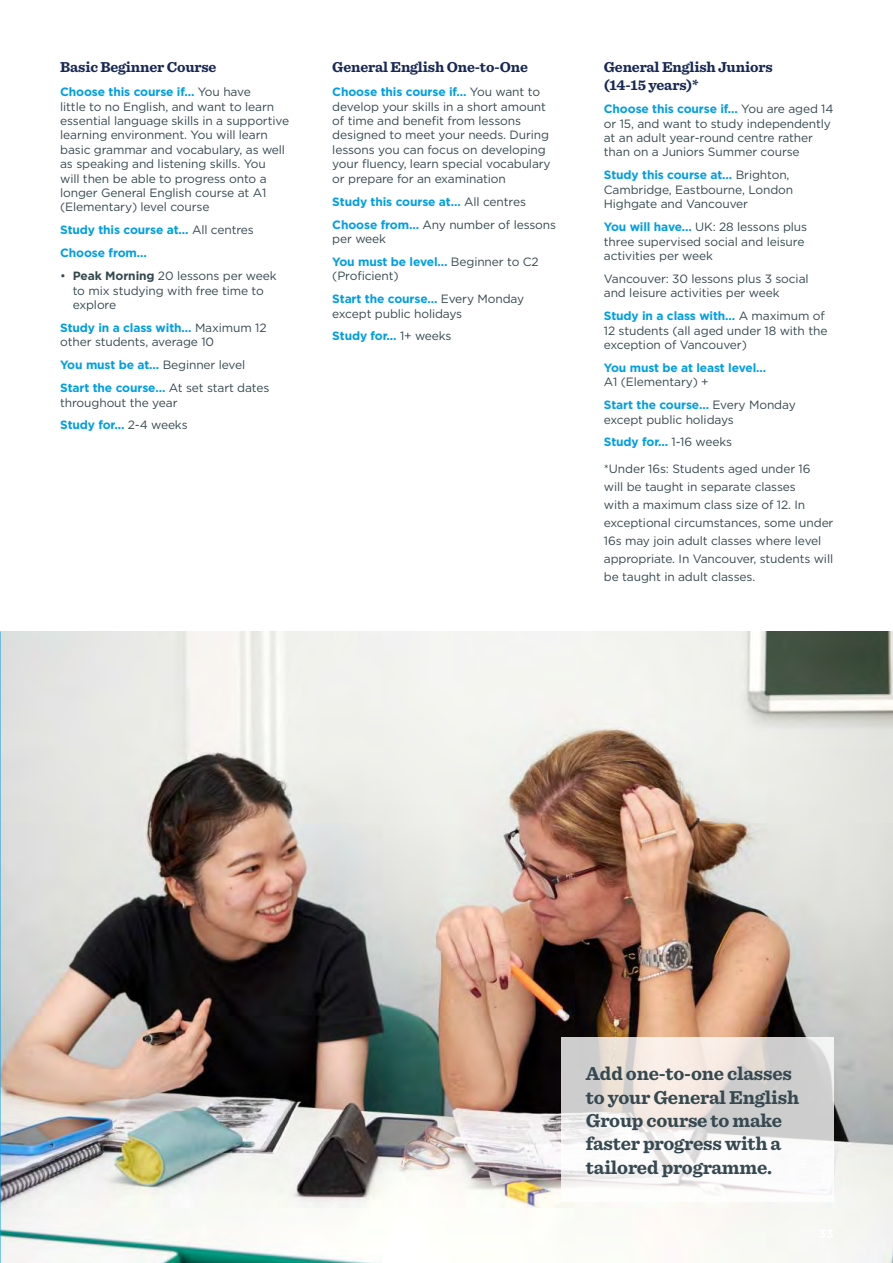
<style>
.page{position:relative;width:893px;height:1263px;background:#fff}
.page>*{position:absolute;margin:0;border:0;box-sizing:border-box;transform-origin:0 0}
.t1{font:700 19.5px/23.4px "Sentinel";letter-spacing:-.01em;color:#364950}
.t2{font:700 15px/18px "Sentinel";letter-spacing:-.01em;color:#182854}
.t3{font:12px/14.4px "Gotham";letter-spacing:-.01em;color:#364950}
.t4{font:700 12px/23px "Gotham";letter-spacing:-.01em;color:#009ee3}
.s1{font-weight:700;color:#009ee3}
.s2{font-weight:400;color:#364950}
.s3{font-weight:700}
</style>
<div class="page">
<img style="left:0;top:631px;width:893px;height:632px">
<svg style="left:561px;top:1037px;width:272px;height:164px"></svg>
<p class="t2" style="left:60px;top:58px;width:158px">Basic Beginner Course</p>
<p class="t2" style="left:332px;top:58px;width:197px">General English One-to-One</p>
<p class="t3" style="left:60px;top:85px;width:230px"><span class="s1">Choose this course if…</span> You have<br>little to no English, and want to learn essential language skills in a supportive learning environment. You will learn basic grammar and vocabulary, as well as speaking and listening skills. You<br>will then be able to progress onto a longer General English course at A1 (Elementary) level course</p>
<p class="t4" style="left:60px;top:219px;width:195px">Study this course at… <span class="s2">All centres<br></span>Choose from…</p>
<p class="t3" style="left:73px;top:269px;width:205px;text-indent:-13px">• <span class="s3">Peak Morning</span> 20 lessons per week to mix studying with free time to explore</p>
<p class="t3" style="left:60px;top:321px;width:208px"><span class="s1">Study in a class with…</span> Maximum 12 other students, average 10</p>
<p class="t3" style="left:60px;top:354px;width:211px;line-height:23px"><span class="s1">You must be at…</span> Beginner level<br><span class="s1">Start the course…</span> At set start dates</p>
<p class="t3" style="left:60px;top:391px;width:129px;line-height:23px">throughout the year<br><span class="s1">Study for...</span> 2-4 weeks</p>
<p class="t3" style="left:332px;top:85px;width:220px"><span class="s1">Choose this course if…</span> You want to develop your skills in a short amount of time and benefit from lessons designed to meet your needs. During lessons you can focus on developing your fluency, learn special vocabulary or prepare for an examination</p>
<p class="t4" style="left:332px;top:191px;width:225px">Study this course at… <span class="s2">All centres<br></span>Choose from… <span class="s2">Any number of lessons</span></p>
<p class="t3" style="left:332px;top:227px;width:208px;line-height:23px">per week<br><span class="s1">You must be level…</span> Beginner to C2</p>
<p class="t3" style="left:332px;top:265px;width:193px;line-height:23px">(Proficient)<br><span class="s1">Start the course…</span> Every Monday</p>
<p class="t3" style="left:332px;top:302px;width:131px;line-height:23px">except public holidays<br><span class="s1">Study for...</span> 1+ weeks</p>
<p class="t2" style="left:604px;top:58px;width:170px">General English Juniors (14-15 years)*</p>
<p class="t3" style="left:604px;top:102px;width:231px"><span class="s1">Choose this course if…</span> You are aged 14 or 15, and want to study independently at an adult year-round centre rather than on a Juniors Summer course</p>
<p class="t3" style="left:604px;top:168px;width:191px"><span class="s1">Study this course at…</span> Brighton,<br>Cambridge, Eastbourne, London<br>Highgate and Vancouver</p>
<p class="t3" style="left:604px;top:220px;width:205px"><span class="s1">You will have…</span> UK: 28 lessons plus three supervised social and leisure activities per week</p>
<p class="t3" style="left:604px;top:271px;width:206px">Vancouver: 30 lessons plus 3 social and leisure activities per week</p>
<p class="t3" style="left:604px;top:309px;width:225px"><span class="s1">Study in a class with…</span> A maximum of<br>12 students (all aged under 18 with the exception of Vancouver)</p>
<p class="t4" style="left:604px;top:357px;width:164px">You must be at least level…</p>
<p class="t3" style="left:604px;top:371px;width:193px;line-height:23px">A1 (Elementary) +<br><span class="s1">Start the course…</span> Every Monday</p>
<p class="t3" style="left:604px;top:408px;width:131px;line-height:23px">except public holidays<br><span class="s1">Study for...</span> 1-16 weeks</p>
<p class="t3" style="left:604px;top:460px;width:231px;line-height:18px">*Under 16s: Students aged under 16<br>will be taught in separate classes<br>with a maximum class size of 12. In exceptional circumstances, some under 16s may join adult classes where level appropriate. In Vancouver, students will be taught in adult classes.</p>
<h1 class="t1" style="left:586px;top:1062px;width:215px">Add one-to-one classes to your General English<br>Group course to make faster progress with a tailored programme.</h1>
</div>
